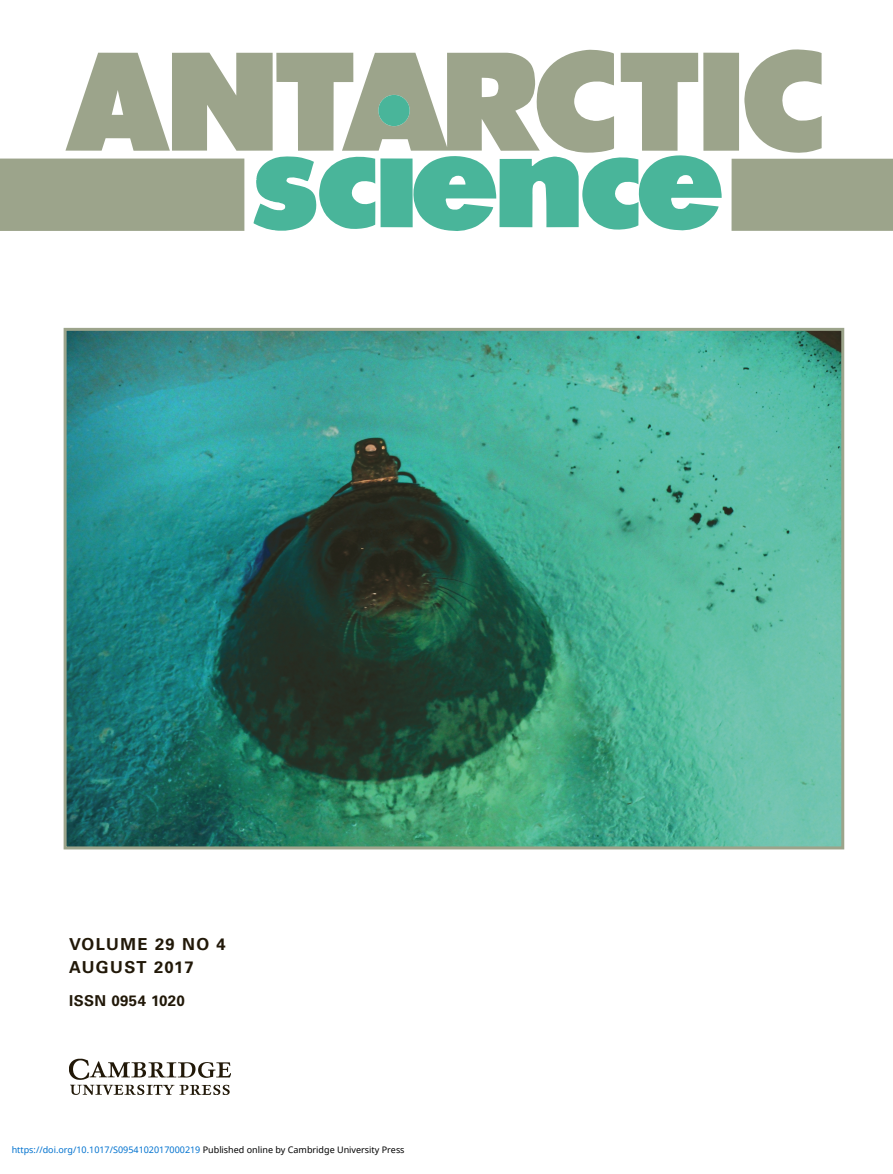
<style>
.page{position:relative;width:893px;height:1174px;background:#fff}
.page>*{position:absolute;margin:0;border:0;box-sizing:border-box;transform-origin:0 0}
.t1{font:700 16.5px/22.5px "Univers";letter-spacing:.085em;color:#211808}
.t2{font:700 15px "Univers";letter-spacing:.03em;color:#211808}
.t3{font:9px "Noto Sans";color:#0172cf}
.s1{color:#000}
</style>
<div class="page">
<svg style="left:744px;top:49px;width:78px;height:104px"></svg>
<div style="left:703px;top:53px;width:36px;height:98px;background:#9ca48b"></div>
<div style="left:0;top:158px;width:244px;height:73px;background:#9ca48b"></div>
<svg style="left:65px;top:49px;width:657px;height:182px"></svg>
<div style="left:731px;top:159px;width:162px;height:72px;background:#9ca48b"></div>
<img style="left:68px;top:332px;width:772px;height:513px">
<div style="left:64px;top:328px;width:780px;height:521px;border:3px solid #9ca48b"></div>
<img style="left:69px;top:1058px;width:162px;height:37px">
<h1 class="t1" style="left:69px;top:934px;width:158px">VOLUME 29 NO 4<br>AUGUST 2017</h1>
<h2 class="t2" style="left:69px;top:995px;width:117px">ISSN 0954 1020</h2>
<p class="t3" style="left:12px;top:1143px;width:394px">https://doi.org/10.1017/S0954102017000219 <span class="s1">Published online by Cambridge University Press</span></p>
</div>
